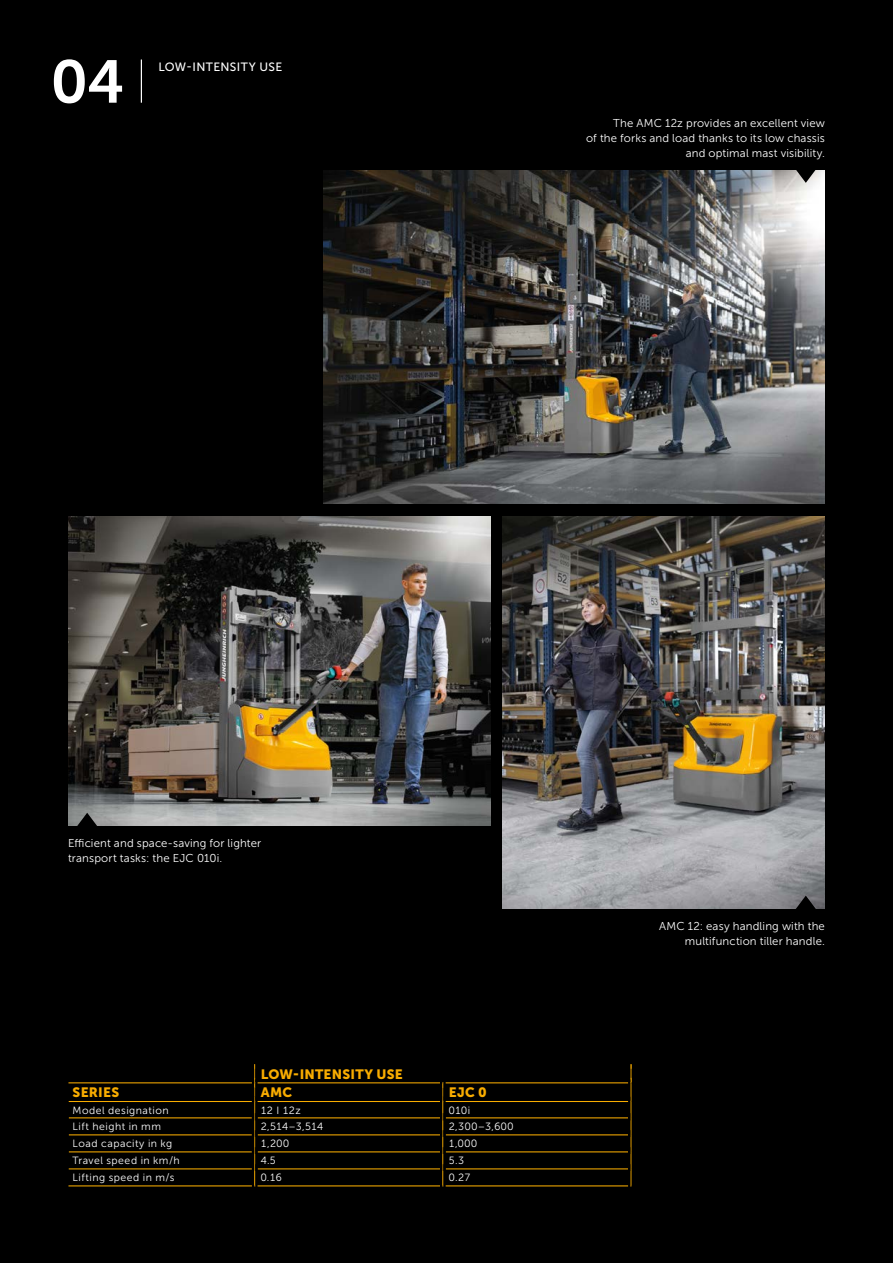
<style>
.page{position:relative;width:893px;height:1263px;background:#000}
.page>*{position:absolute;margin:0;border:0;box-sizing:border-box;transform-origin:0 0}
.t1{font:60px "Museo Slab 700";color:#fff}
.t2{font:13.5px "Museo Sans 900";letter-spacing:.015em;color:#f8ac00}
.t3{font:12px "Museo Sans 500";letter-spacing:.035em;color:#fff}
.t4{font:11.4px/15px "Museo Sans 300";letter-spacing:.015em;color:#fff;text-align:right}
.t5{font:10.5px "Museo Sans 300";letter-spacing:.05em;color:#fff}
</style>
<div class="page">
<hr style="left:141px;top:60px;width:1px;height:43px;background:#fff">
<img style="left:503px;top:517px;width:322px;height:391px">
<img style="left:323px;top:170px;width:502px;height:334px">
<img style="left:68px;top:517px;width:422px;height:308px">
<svg style="left:787px;top:895px;width:38px;height:14px"></svg>
<svg style="left:68px;top:813px;width:38px;height:13px"></svg>
<svg style="left:787px;top:170px;width:38px;height:13px"></svg>
<hr style="left:67px;top:1134px;width:187px;height:1px;background:#f8ac00">
<hr style="left:255px;top:1134px;width:187px;height:1px;background:#f8ac00">
<hr style="left:443px;top:1134px;width:187px;height:1px;background:#f8ac00">
<hr style="left:67px;top:1151px;width:187px;height:1px;background:#f8ac00">
<hr style="left:255px;top:1151px;width:187px;height:1px;background:#f8ac00">
<hr style="left:443px;top:1151px;width:187px;height:1px;background:#f8ac00">
<hr style="left:67px;top:1168px;width:187px;height:1px;background:#f8ac00">
<hr style="left:255px;top:1168px;width:187px;height:1px;background:#f8ac00">
<hr style="left:443px;top:1168px;width:187px;height:1px;background:#f8ac00">
<hr style="left:67px;top:1117px;width:187px;height:1px;background:#f8ac00">
<hr style="left:255px;top:1117px;width:187px;height:1px;background:#f8ac00">
<hr style="left:443px;top:1117px;width:187px;height:1px;background:#f8ac00">
<hr style="left:67px;top:1101px;width:187px;height:1px;background:#f8ac00">
<hr style="left:443px;top:1101px;width:187px;height:1px;background:#f8ac00">
<hr style="left:255px;top:1101px;width:187px;height:1px;background:#f8ac00">
<hr style="left:67px;top:1082px;width:188px;height:1px;background:#f8ac00">
<hr style="left:66px;top:1185px;width:189px;height:1px;background:#f8ac00">
<hr style="left:443px;top:1185px;width:188px;height:1px;background:#f8ac00">
<svg style="left:442px;top:1083px;width:1px;height:102px"></svg>
<hr style="left:255px;top:1185px;width:188px;height:1px;background:#f8ac00">
<svg style="left:630px;top:1064px;width:1px;height:121px"></svg>
<hr style="left:255px;top:1082px;width:188px;height:1px;background:#f8ac00">
<hr style="left:443px;top:1082px;width:188px;height:1px;background:#f8ac00">
<svg style="left:254px;top:1064px;width:1px;height:121px"></svg>
<hr style="left:255px;top:1079px;width:3px;height:21px;background:#000">
<hr style="left:440px;top:1079px;width:2px;height:21px;background:#000">
<hr style="left:443px;top:1079px;width:3px;height:21px;background:#000">
<hr style="left:628px;top:1079px;width:2px;height:21px;background:#000">
<hr style="left:64px;top:1080px;width:4px;height:40px;background:#000">
<hr style="left:252px;top:1080px;width:2px;height:40px;background:#000">
<hr style="left:255px;top:1097px;width:3px;height:23px;background:#000">
<hr style="left:440px;top:1097px;width:2px;height:23px;background:#000">
<hr style="left:443px;top:1097px;width:3px;height:23px;background:#000">
<hr style="left:628px;top:1097px;width:2px;height:23px;background:#000">
<hr style="left:255px;top:1130px;width:3px;height:24px;background:#000">
<hr style="left:440px;top:1130px;width:2px;height:24px;background:#000">
<hr style="left:443px;top:1130px;width:3px;height:24px;background:#000">
<hr style="left:628px;top:1130px;width:2px;height:24px;background:#000">
<hr style="left:64px;top:1130px;width:4px;height:41px;background:#000">
<hr style="left:252px;top:1130px;width:2px;height:41px;background:#000">
<hr style="left:64px;top:1147px;width:4px;height:41px;background:#000">
<hr style="left:252px;top:1147px;width:2px;height:41px;background:#000">
<hr style="left:255px;top:1164px;width:3px;height:24px;background:#000">
<hr style="left:440px;top:1164px;width:2px;height:24px;background:#000">
<hr style="left:443px;top:1164px;width:3px;height:24px;background:#000">
<hr style="left:628px;top:1164px;width:2px;height:24px;background:#000">
<h1 class="t1" style="left:51px;top:48px;width:75px">04</h1>
<p class="t3" style="left:158px;top:60px;width:126px">LOW-INTENSITY USE</p>
<p class="t4" style="left:586px;top:116px;width:240px">The AMC 12z provides an excellent view<br>of the forks and load thanks to its low chassis and optimal mast visibility.</p>
<p class="t4" style="left:68px;top:835px;width:195px;text-align:left">Efficient and space-saving for lighter transport tasks: the EJC 010i.</p>
<p class="t2" style="left:261px;top:1066px;width:144px">LOW-INTENSITY USE</p>
<p class="t2" style="left:73px;top:1085px;width:48px">SERIES</p>
<p class="t2" style="left:261px;top:1085px;width:33px">AMC</p>
<p class="t2" style="left:449px;top:1085px;width:39px">EJC 0</p>
<p class="t5" style="left:73px;top:1104px;width:97px">Model designation</p>
<p class="t5" style="left:261px;top:1104px;width:42px">12 I 12z</p>
<p class="t5" style="left:449px;top:1104px;width:23px">010i</p>
<p class="t5" style="left:73px;top:1121px;width:90px">Lift height in mm</p>
<p class="t5" style="left:261px;top:1121px;width:64px">2,514–3,514</p>
<p class="t5" style="left:449px;top:1121px;width:66px">2,300–3,600</p>
<p class="t5" style="left:73px;top:1138px;width:101px">Load capacity in kg</p>
<p class="t5" style="left:261px;top:1138px;width:30px">1,200</p>
<p class="t5" style="left:449px;top:1138px;width:30px">1,000</p>
<p class="t5" style="left:73px;top:1155px;width:109px">Travel speed in km/h</p>
<p class="t5" style="left:261px;top:1155px;width:17px">4.5</p>
<p class="t5" style="left:449px;top:1155px;width:17px">5.3</p>
<p class="t5" style="left:73px;top:1172px;width:103px">Lifting speed in m/s</p>
<p class="t5" style="left:261px;top:1172px;width:22px">0.16</p>
<p class="t5" style="left:449px;top:1172px;width:23px">0.27</p>
<p class="t4" style="left:659px;top:918px;width:167px">AMC 12: easy handling with the multifunction tiller handle.</p>
</div>
